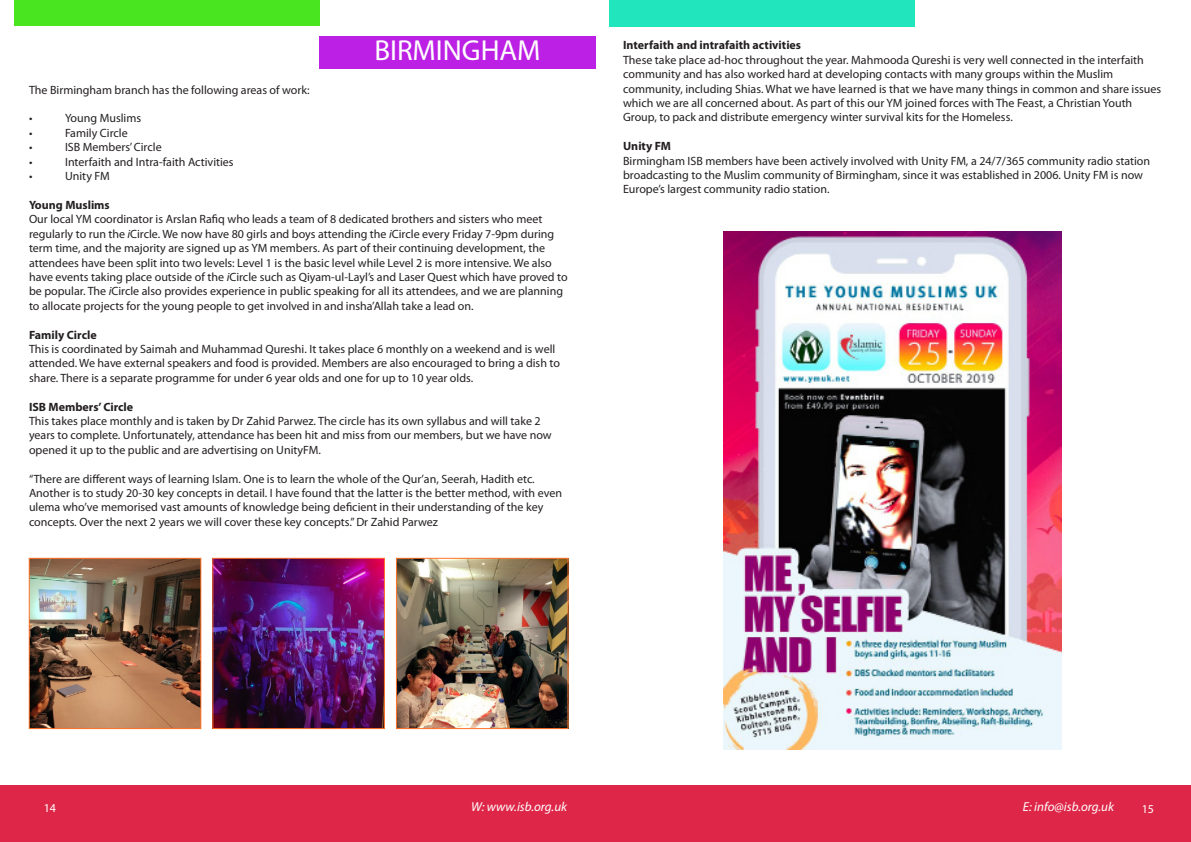
<style>
.page{position:relative;width:1191px;height:842px;background:#fff}
.page>*{position:absolute;margin:0;border:0;box-sizing:border-box;transform-origin:0 0}
.t1{font:29px "Myriad Pro";color:#fff}
.t2{font:italic 13px "Myriad Pro";color:#fff}
.t3{font:12px/14.4px "Myriad Pro";color:#231f20}
.t4{font:700 12px "Myriad Pro";color:#231f20}
.t5{font:12px "Myriad Pro";color:#fff}
.s1{font-style:italic}
</style>
<div class="page">
<div style="left:0;top:785px;width:1191px;height:57px;background:#de2748"></div>
<div style="left:14px;top:0;width:305px;height:25px;background:#48e520"></div>
<div style="left:609px;top:0;width:306px;height:26px;background:#20e5bd"></div>
<div style="left:319px;top:36px;width:276px;height:33px;background:#bd20e5"></div>
<img style="left:31px;top:560px;width:168px;height:167px">
<div style="left:29px;top:558px;width:172px;height:171px;border:1px solid #ff742b"></div>
<img style="left:214px;top:560px;width:169px;height:167px">
<div style="left:212px;top:558px;width:173px;height:171px;border:1px solid #ff742b"></div>
<img style="left:398px;top:560px;width:168px;height:167px">
<div style="left:396px;top:558px;width:172px;height:171px;border:1px solid #ff742b"></div>
<img style="left:723px;top:231px;width:338px;height:519px">
<p class="t1" style="left:374px;top:33px;width:168px">BIRMINGHAM</p>
<p class="t4" style="left:623px;top:37px;width:180px">Interfaith and intrafaith activities</p>
<p class="t3" style="left:623px;top:52px;width:539px">These take place ad-hoc throughout the year. Mahmooda Qureshi is very well connected in the interfaith community and has also worked hard at developing contacts with many groups within the Muslim community, including Shias. What we have learned is that we have many things in common and share issues which we are all concerned about. As part of this our YM joined forces with The Feast, a Christian Youth Group, to pack and distribute emergency winter survival kits for the Homeless.</p>
<p class="t4" style="left:623px;top:138px;width:49px">Unity FM</p>
<p class="t3" style="left:623px;top:153px;width:528px">Birmingham ISB members have been actively involved with Unity FM, a 24/7/365 community radio station broadcasting to the Muslim community of Birmingham, since it was established in 2006. Unity FM is now<br>Europe’s largest community radio station.</p>
<p class="t3" style="left:29px;top:82px;width:282px">The Birmingham branch has the following areas of work:</p>
<p class="t3" style="left:29px;top:111px;width:5px">•</p>
<p class="t3" style="left:65px;top:111px;width:78px">Young Muslims</p>
<p class="t3" style="left:29px;top:125px;width:5px">•</p>
<p class="t3" style="left:65px;top:125px;width:64px">Family Circle</p>
<p class="t3" style="left:29px;top:140px;width:5px">•</p>
<p class="t3" style="left:65px;top:140px;width:98px">ISB Members’Circle</p>
<p class="t3" style="left:29px;top:154px;width:5px">•</p>
<p class="t3" style="left:65px;top:154px;width:170px">Interfaith and Intra-faith Activities</p>
<p class="t3" style="left:29px;top:169px;width:5px">•</p>
<p class="t3" style="left:65px;top:169px;width:46px">Unity FM</p>
<p class="t4" style="left:29px;top:197px;width:82px">Young Muslims</p>
<p class="t3" style="left:29px;top:212px;width:540px">Our local YM coordinator is Arslan Rafiq who leads a team of 8 dedicated brothers and sisters who meet regularly to run the <span class="s1">i</span>Circle. We now have 80 girls and boys attending the <span class="s1">i</span>Circle every Friday 7-9pm during term time, and the majority are signed up as YM members. As part of their continuing development, the attendees have been split into two levels: Level 1 is the basic level while Level 2 is more intensive. We also have events taking place outside of the <span class="s1">i</span>Circle such as Qiyam-ul-Layl’s and Laser Quest which have proved to be popular. The <span class="s1">i</span>Circle also provides experience in public speaking for all its attendees, and we are planning to allocate projects for the young people to get involved in and insha’Allah take a lead on.</p>
<p class="t4" style="left:29px;top:327px;width:69px">Family Circle</p>
<p class="t3" style="left:29px;top:341px;width:532px">This is coordinated by Saimah and Muhammad Qureshi. It takes place 6 monthly on a weekend and is well attended. We have external speakers and food is provided. Members are also encouraged to bring a dish to share. There is a separate programme for under 6 year olds and one for up to 10 year olds.</p>
<p class="t4" style="left:29px;top:399px;width:106px">ISB Members’ Circle</p>
<p class="t3" style="left:29px;top:413px;width:524px">This takes place monthly and is taken by Dr Zahid Parwez. The circle has its own syllabus and will take 2 years to complete. Unfortunately, attendance has been hit and miss from our members, but we have now opened it up to the public and are advertising on UnityFM.</p>
<p class="t3" style="left:29px;top:471px;width:534px">“There are different ways of learning Islam. One is to learn the whole of the Qur’an, Seerah, Hadith etc.<br>Another is to study 20-30 key concepts in detail. I have found that the latter is the better method, with even ulema who’ve memorised vast amounts of knowledge being deficient in their understanding of the key concepts. Over the next 2 years we will cover these key concepts.” Dr Zahid Parwez</p>
<p class="t5" style="left:44px;top:800px;width:14px">14</p>
<p class="t2" style="left:471px;top:799px;width:97px">W: www.isb.org.uk</p>
<p class="t2" style="left:1023px;top:799px;width:93px">E: info@isb.org.uk</p>
<p class="t5" style="left:1141px;top:801px;width:14px">15</p>
</div>
